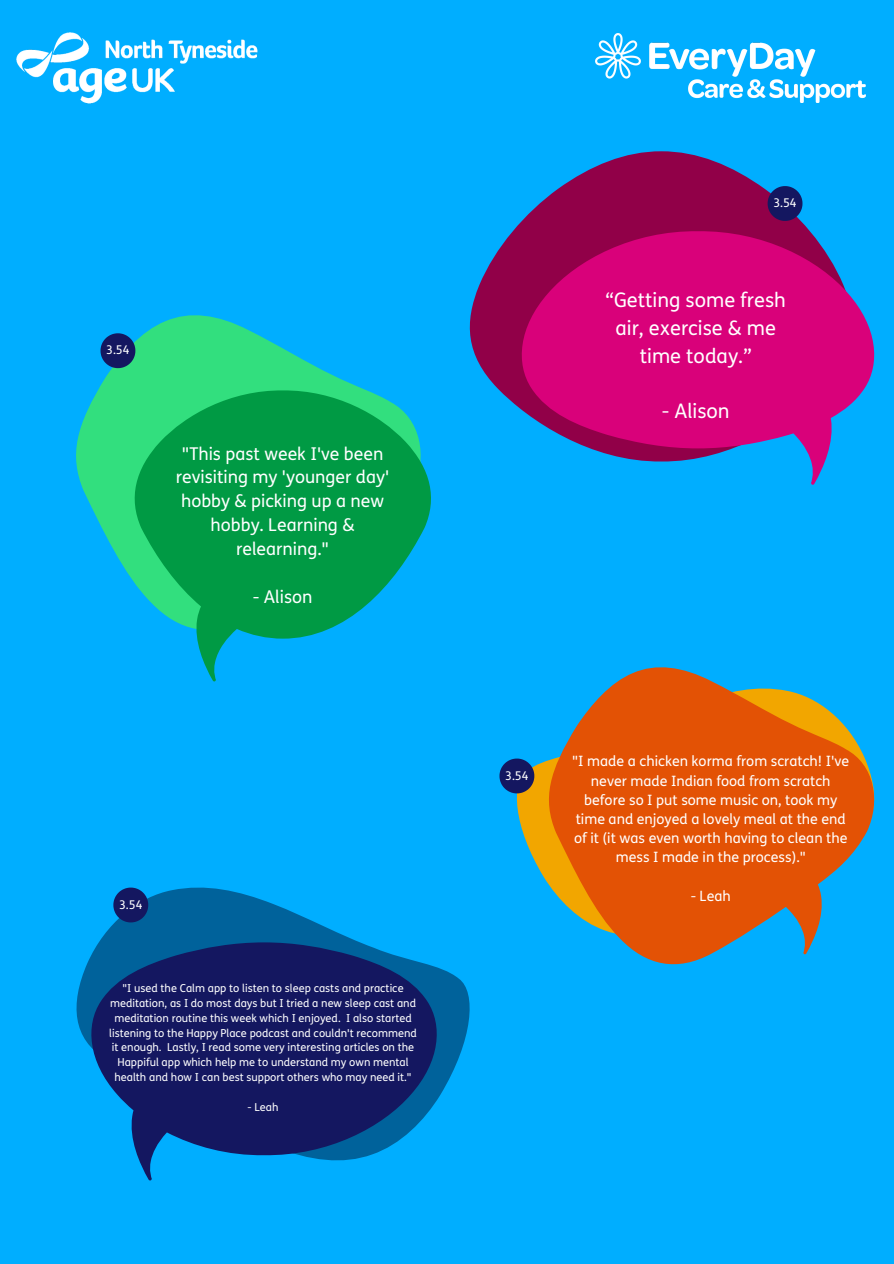
<style>
.page{position:relative;width:894px;height:1264px;background:#fff}
.page>*{position:absolute;margin:0;border:0;box-sizing:border-box;transform-origin:0 0}
.t1{font:20.1px/27.6px "FS Me";color:#fff;text-align:center}
.t2{font:17.55px/23.9px "FS Me";color:#fff;text-align:center}
.t3{font:14.25px/19.2px "FS Me";color:#fff;text-align:center}
.t4{font:12px "FS Me";color:#fff}
.t5{font:10.95px/14.9px "FS Me";color:#fff;text-align:center}
</style>
<div class="page">
<div style="left:0;top:0;width:893px;height:1263px;background:#00aeff"></div>
<svg style="left:76px;top:315px;width:290px;height:259px;fill:#32df7e"></svg>
<svg style="left:128px;top:390px;width:303px;height:291px;fill:#009a44"></svg>
<svg style="left:100px;top:333px;width:35px;height:35px"></svg>
<svg style="left:516px;top:763px;width:25px;height:110px;fill:#f2a600"></svg>
<svg style="left:541px;top:667px;width:332px;height:297px;fill:#e35205"></svg>
<svg style="left:469px;top:151px;width:340px;height:254px;fill:#910048"></svg>
<svg style="left:515px;top:230px;width:359px;height:254px;fill:#d9017a"></svg>
<svg style="left:76px;top:887px;width:393px;height:203px"></svg>
<svg style="left:85px;top:942px;width:358px;height:238px;fill:#141760"></svg>
<svg style="left:113px;top:887px;width:35px;height:35px"></svg>
<svg style="left:767px;top:186px;width:35px;height:35px"></svg>
<svg style="left:499px;top:758px;width:35px;height:35px"></svg>
<img style="left:595px;top:33px;width:270px;height:69px">
<img style="left:16px;top:32px;width:242px;height:72px">
<p class="t4" style="left:106px;top:343px;width:25px">3.54</p>
<h2 class="t2" style="left:176px;top:442px;width:215px">"This past week I've been revisiting my 'younger day' hobby &amp; picking up a new hobby. Learning &amp; relearning."</h2>
<h2 class="t2" style="left:253px;top:585px;width:61px">- Alison</h2>
<p class="t4" style="left:119px;top:897px;width:25px">3.54</p>
<p class="t5" style="left:109px;top:981px;width:309px">"I used the Calm app to listen to sleep casts and practice meditation, as I do most days but I tried a new sleep cast and meditation routine this week which I enjoyed. I also started listening to the Happy Place podcast and couldn't recommend it enough. Lastly, I read some very interesting articles on the Happiful app which help me to understand my own mental health and how I can best support others who may need it."</p>
<p class="t5" style="left:247px;top:1099px;width:33px">- Leah</p>
<p class="t4" style="left:773px;top:196px;width:25px">3.54</p>
<h1 class="t1" style="left:605px;top:287px;width:182px">“Getting some fresh air, exercise &amp; me time today.”</h1>
<h1 class="t1" style="left:661px;top:397px;width:69px">- Alison</h1>
<p class="t4" style="left:505px;top:768px;width:25px">3.54</p>
<h3 class="t3" style="left:572px;top:752px;width:278px">"I made a chicken korma from scratch! I've never made Indian food from scratch before so I put some music on, took my time and enjoyed a lovely meal at the end of it (it was even worth having to clean the mess I made in the process)."</h3>
<h3 class="t3" style="left:690px;top:886px;width:42px">- Leah</h3>
</div>
